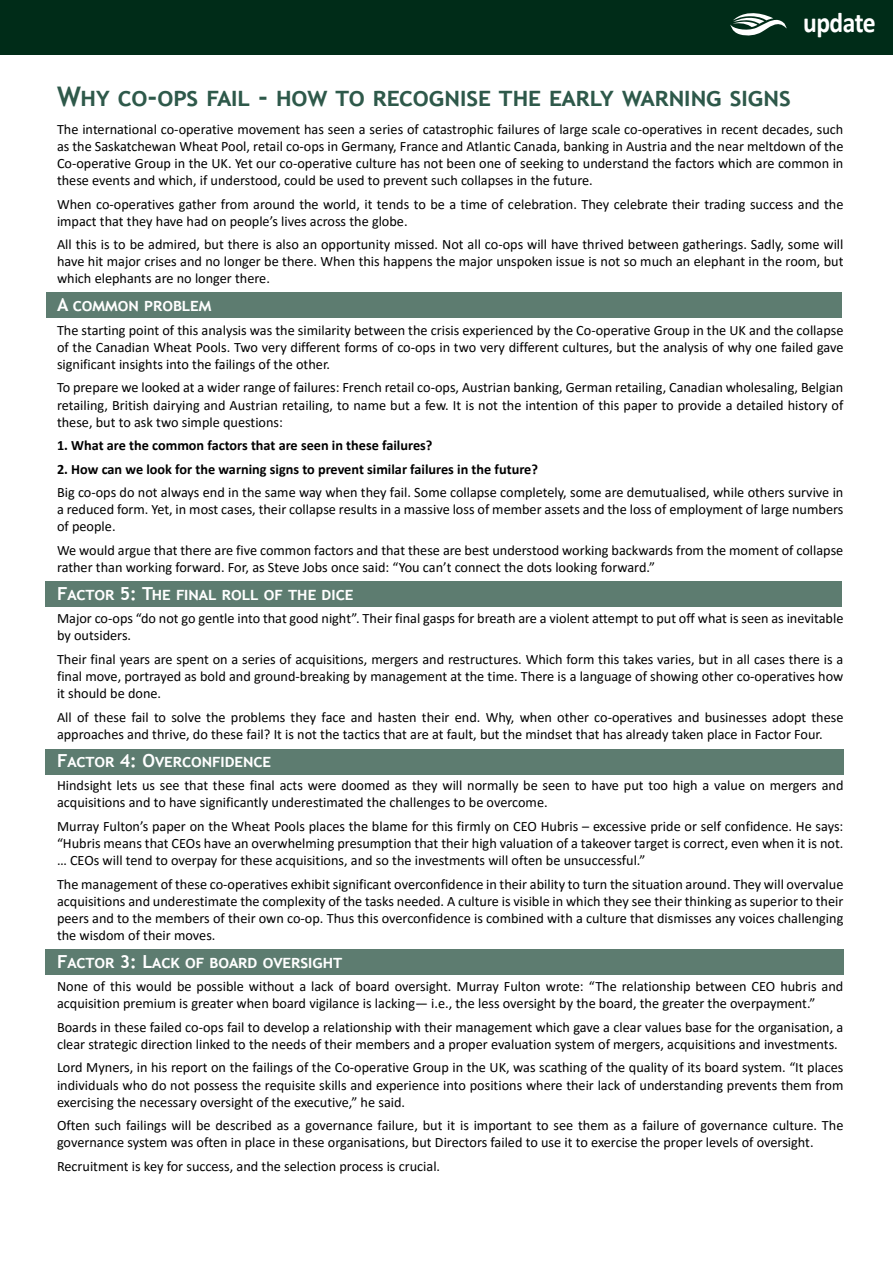
<style>
.page{position:relative;width:893px;height:1263px;background:#fff}
.page>*{position:absolute;margin:0;border:0;box-sizing:border-box;transform-origin:0 0}
.t1{font:700 28.5px "Calibri";letter-spacing:-.02em;color:#fff;scale:.9 1}
.t2{font:700 27px "Trebuchet MS";color:#2e594a}
.t3{font:700 18px "Trebuchet MS";color:#fff}
.t4{font:14.25px/17.1px "Calibri";color:#000;text-align:justify}
.t5{font:700 14.25px "Calibri";color:#000}
</style>
<div class="page">
<div style="left:0;top:0;width:893px;height:54px;background:#002c18"></div>
<svg style="left:730px;top:13px;width:56px;height:23px"></svg>
<div style="left:45px;top:582px;width:797px;height:25px;background:#5d7c70"></div>
<div style="left:45px;top:750px;width:798px;height:25px;background:#5d7c70"></div>
<div style="left:45px;top:949px;width:798px;height:25px;background:#5d7c70"></div>
<div style="left:46px;top:292px;width:796px;height:26px;background:#5d7c70"></div>
<h1 class="t1" style="left:803px;top:2px;width:82px">update</h1>
<h2 class="t2" style="left:57px;top:79px;width:735px">Why co-ops fail - how to recognise the early warning signs</h2>
<p class="t4" style="left:57px;top:120px;width:788px">The international co-operative movement has seen a series of catastrophic failures of large scale co-operatives in recent decades, such as the Saskatchewan Wheat Pool, retail co-ops in Germany, France and Atlantic Canada, banking in Austria and the near meltdown of the Co-operative Group in the UK. Yet our co-operative culture has not been one of seeking to understand the factors which are common in these events and which, if understood, could be used to prevent such collapses in the future.</p>
<p class="t4" style="left:57px;top:195px;width:788px">When co-operatives gather from around the world, it tends to be a time of celebration. They celebrate their trading success and the impact that they have had on people’s lives across the globe.</p>
<p class="t4" style="left:57px;top:235px;width:788px">All this is to be admired, but there is also an opportunity missed. Not all co-ops will have thrived between gatherings. Sadly, some will have hit major crises and no longer be there. When this happens the major unspoken issue is not so much an elephant in the room, but which elephants are no longer there.</p>
<p class="t3" style="left:57px;top:294px;width:156px">A common problem</p>
<p class="t4" style="left:57px;top:321px;width:788px">The starting point of this analysis was the similarity between the crisis experienced by the Co-operative Group in the UK and the collapse of the Canadian Wheat Pools. Two very different forms of co-ops in two very different cultures, but the analysis of why one failed gave significant insights into the failings of the other.</p>
<p class="t4" style="left:57px;top:379px;width:788px">To prepare we looked at a wider range of failures: French retail co-ops, Austrian banking, German retailing, Canadian wholesaling, Belgian retailing, British dairying and Austrian retailing, to name but a few. It is not the intention of this paper to provide a detailed history of these, but to ask two simple questions:</p>
<p class="t5" style="left:57px;top:435px;width:377px">1. What are the common factors that are seen in these failures?</p>
<p class="t5" style="left:57px;top:459px;width:482px">2. How can we look for the warning signs to prevent similar failures in the future?</p>
<p class="t4" style="left:57px;top:483px;width:788px">Big co-ops do not always end in the same way when they fail. Some collapse completely, some are demutualised, while others survive in a reduced form. Yet, in most cases, their collapse results in a massive loss of member assets and the loss of employment of large numbers of people.</p>
<p class="t4" style="left:57px;top:541px;width:788px">We would argue that there are five common factors and that these are best understood working backwards from the moment of collapse rather than working forward. For, as Steve Jobs once said: “You can’t connect the dots looking forward.”</p>
<p class="t3" style="left:57px;top:582px;width:298px">Factor 5: The final roll of the dice</p>
<p class="t4" style="left:57px;top:610px;width:788px">Major co-ops “do not go gentle into that good night”. Their final gasps for breath are a violent attempt to put off what is seen as inevitable by outsiders.</p>
<p class="t4" style="left:57px;top:650px;width:788px">Their final years are spent on a series of acquisitions, mergers and restructures. Which form this takes varies, but in all cases there is a final move, portrayed as bold and ground-breaking by management at the time. There is a language of showing other co-operatives how it should be done.</p>
<p class="t4" style="left:57px;top:708px;width:788px">All of these fail to solve the problems they face and hasten their end. Why, when other co-operatives and businesses adopt these approaches and thrive, do these fail? It is not the tactics that are at fault, but the mindset that has already taken place in Factor Four.</p>
<p class="t3" style="left:57px;top:749px;width:216px">Factor 4: Overconfidence</p>
<p class="t4" style="left:57px;top:776px;width:788px">Hindsight lets us see that these final acts were doomed as they will normally be seen to have put too high a value on mergers and acquisitions and to have significantly underestimated the challenges to be overcome.</p>
<p class="t4" style="left:57px;top:817px;width:788px">Murray Fulton’s paper on the Wheat Pools places the blame for this firmly on CEO Hubris – excessive pride or self confidence. He says: “Hubris means that CEOs have an overwhelming presumption that their high valuation of a takeover target is correct, even when it is not. … CEOs will tend to overpay for these acquisitions, and so the investments will often be unsuccessful.”</p>
<p class="t4" style="left:57px;top:875px;width:788px">The management of these co-operatives exhibit significant overconfidence in their ability to turn the situation around. They will overvalue acquisitions and underestimate the complexity of the tasks needed. A culture is visible in which they see their thinking as superior to their peers and to the members of their own co-op. Thus this overconfidence is combined with a culture that dismisses any voices challenging the wisdom of their moves.</p>
<p class="t3" style="left:57px;top:950px;width:287px">Factor 3: Lack of board oversight</p>
<p class="t4" style="left:57px;top:977px;width:788px">None of this would be possible without a lack of board oversight. Murray Fulton wrote: “The relationship between CEO hubris and acquisition premium is greater when board vigilance is lacking— i.e., the less oversight by the board, the greater the overpayment.”</p>
<p class="t4" style="left:57px;top:1018px;width:788px">Boards in these failed co-ops fail to develop a relationship with their management which gave a clear values base for the organisation, a clear strategic direction linked to the needs of their members and a proper evaluation system of mergers, acquisitions and investments.</p>
<p class="t4" style="left:57px;top:1059px;width:788px">Lord Myners, in his report on the failings of the Co-operative Group in the UK, was scathing of the quality of its board system. “It places individuals who do not possess the requisite skills and experience into positions where their lack of understanding prevents them from exercising the necessary oversight of the executive,” he said.</p>
<p class="t4" style="left:57px;top:1116px;width:788px">Often such failings will be described as a governance failure, but it is important to see them as a failure of governance culture. The governance system was often in place in these organisations, but Directors failed to use it to exercise the proper levels of oversight.</p>
<p class="t4" style="left:57px;top:1157px;width:385px">Recruitment is key for success, and the selection process is crucial.</p>
</div>
